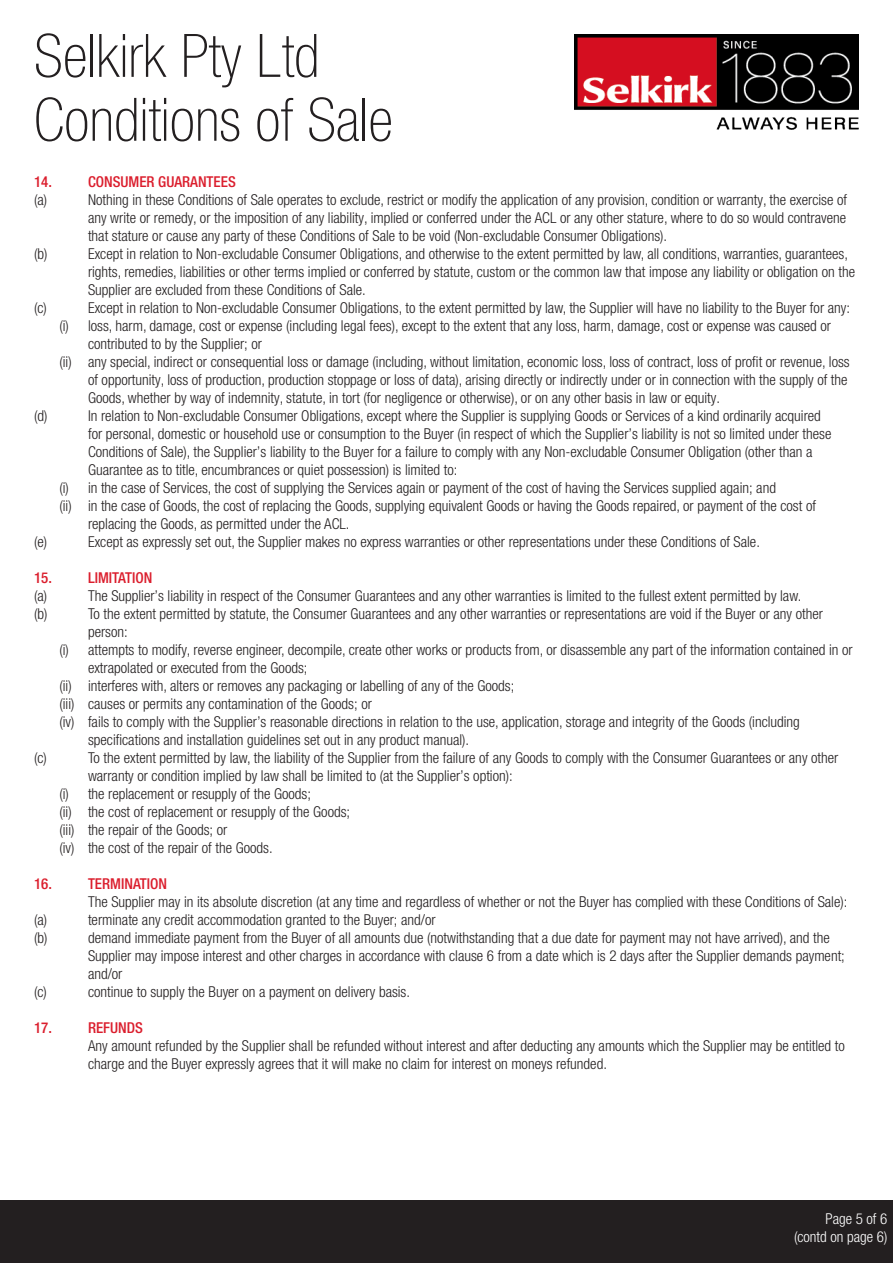
<style>
.page{position:relative;width:893px;height:1263px;background:#fff}
.page>*{position:absolute;margin:0;border:0;box-sizing:border-box;transform-origin:0 0}
.Main_Heading{font:100 condensed 60px "Helvetica Neue LT Pro";color:#231f20}
.Heading{font:300 condensed 15px/18px "Helvetica Neue LT Pro";color:#231f20}
.Heading-2{font:500 condensed 15px "Helvetica Neue LT Pro";color:#db1e2d}
.t1{font:300 condensed 15px "Helvetica Neue LT Std";color:#fff}
.s1{font-family:"Myriad Pro";font-weight:400;font-stretch:normal;font-size:18px;color:#231f20}
.s2{font-size:18px;color:#231f20}
</style>
<div class="page">
<img style="left:575px;top:34px;width:284px;height:96px">
<div style="left:0;top:1200px;width:893px;height:63px;background:#231f20"></div>
<p class="Main_Heading" style="left:34px;top:22px;width:287px">Selkirk Pty Ltd</p>
<p class="Main_Heading" style="left:34px;top:86px;width:360px">Conditions of Sale</p>
<p class="Heading-2" style="left:34px;top:173px;width:19px">14.</p>
<p class="Heading-2" style="left:88px;top:173px;width:149px">CONSUMER GUARANTEES</p>
<p class="Heading" style="left:34px;top:191px;width:15px">(a)</p>
<p class="Heading" style="left:88px;top:191px;width:761px;text-align:justify">Nothing in these Conditions of Sale operates to exclude, restrict or modify the application of any provision, condition or warranty, the exercise of any write or remedy, or the imposition of any liability, implied or conferred under the ACL or any other stature, where to do so would contravene that stature or cause any party of these Conditions of Sale to be void (Non-excludable Consumer Obligations).</p>
<p class="Heading" style="left:34px;top:245px;width:15px">(b)</p>
<p class="Heading" style="left:88px;top:245px;width:769px">Except in relation to Non-excludable Consumer Obligations, and otherwise to the extent permitted by law, all conditions, warranties, guarantees, rights, remedies, liabilities or other terms implied or conferred by statute, custom or the common law that impose any liability or obligation on the<br>Supplier are excluded from these Conditions of Sale.</p>
<p class="Heading" style="left:34px;top:299px;width:14px">(c)</p>
<p class="Heading" style="left:88px;top:299px;width:763px">Except in relation to Non-excludable Consumer Obligations, to the extent permitted by law, the Supplier will have no liability to the Buyer for any:</p>
<p class="Heading" style="left:88px;top:317px;width:745px;text-indent:-28px">(i) loss, harm, damage, cost or expense (including legal fees), except to the extent that any loss, harm, damage, cost or expense was caused or contributed to by the Supplier; or</p>
<p class="Heading" style="left:88px;top:353px;width:763px;text-indent:-28px">(ii) any special, indirect or consequential loss or damage (including, without limitation, economic loss, loss of contract, loss of profit or revenue, loss of opportunity, loss of production, production stoppage or loss of data), arising directly or indirectly under or in connection with the supply of the<br>Goods, whether by way of indemnity, statute, in tort (for negligence or otherwise), or on any other basis in law or equity.</p>
<p class="Heading" style="left:34px;top:407px;width:15px">(d)</p>
<p class="Heading" style="left:88px;top:407px;width:745px">In relation to Non-excludable Consumer Obligations, except where the Supplier is supplying Goods or Services of a kind ordinarily acquired for personal, domestic or household use or consumption to the Buyer (in respect of which the Supplier’s liability is not so limited under these Conditions of Sale), the Supplier’s liability to the Buyer for a failure to comply with any Non-excludable Consumer Obligation (other than a Guarantee as to title, encumbrances or quiet possession) is limited to:</p>
<p class="Heading" style="left:60px;top:479px;width:718px">(i) in the case of Services, the cost of supplying the Services again or payment of the cost of having the Services supplied again; and</p>
<p class="Heading" style="left:88px;top:497px;width:729px;text-indent:-28px">(ii) in the case of Goods, the cost of replacing the Goods, supplying equivalent Goods or having the Goods repaired, or payment of the cost of replacing the Goods, as permitted under the ACL.</p>
<p class="Heading" style="left:34px;top:533px;width:15px">(e)</p>
<p class="Heading" style="left:88px;top:533px;width:673px">Except as expressly set out, the Supplier makes no express warranties or other representations under these Conditions of Sale.</p>
<p class="Heading-2" style="left:34px;top:569px;width:19px">15.</p>
<p class="Heading-2" style="left:88px;top:569px;width:66px">LIMITATION</p>
<p class="Heading" style="left:34px;top:587px;width:15px">(a)</p>
<p class="Heading" style="left:88px;top:587px;width:715px">The Supplier’s liability in respect of the Consumer Guarantees and any other warranties is limited to the fullest extent permitted by law.</p>
<p class="Heading" style="left:34px;top:605px;width:15px">(b)</p>
<p class="Heading" style="left:88px;top:605px;width:736px">To the extent permitted by statute, the Consumer Guarantees and any other warranties or representations are void if the Buyer or any other person:</p>
<p class="Heading" style="left:88px;top:641px;width:766px;text-indent:-28px">(i) attempts to modify, reverse engineer, decompile, create other works or products from, or disassemble any part of the information contained in or extrapolated or executed from the Goods;</p>
<p class="Heading" style="left:60px;top:677px;width:456px">(ii) interferes with, alters or removes any packaging or labelling of any of the Goods;</p>
<p class="Heading" style="left:60px;top:695px;width:314px">(iii) causes or permits any contamination of the Goods; or</p>
<p class="Heading" style="left:88px;top:713px;width:713px;text-indent:-28px">(iv) fails to comply with the Supplier’s reasonable directions in relation to the use, application, storage and integrity of the Goods (including specifications and installation guidelines set out in any product manual).</p>
<p class="Heading" style="left:34px;top:749px;width:14px">(c)</p>
<p class="Heading" style="left:88px;top:749px;width:752px">To the extent permitted by law, the liability of the Supplier from the failure of any Goods to comply with the Consumer Guarantees or any other warranty or condition implied by law shall be limited to (at the Supplier’s option):</p>
<p class="Heading" style="left:60px;top:785px;width:253px">(i) the replacement or resupply of the Goods;</p>
<p class="Heading" style="left:60px;top:803px;width:292px">(ii) the cost of replacement or resupply of the Goods;</p>
<p class="Heading" style="left:60px;top:821px;width:169px">(iii) the repair of the Goods; or</p>
<p class="Heading" style="left:60px;top:839px;width:215px">(iv) the cost of the repair of the Goods.</p>
<p class="Heading-2" style="left:34px;top:875px;width:19px">16.</p>
<p class="Heading-2" style="left:88px;top:875px;width:81px">TERMINATION</p>
<p class="Heading" style="left:88px;top:893px;width:761px">The Supplier may in its absolute discretion (at any time and regardless of whether or not the Buyer has complied with these Conditions of Sale):</p>
<p class="Heading" style="left:34px;top:911px;width:15px">(a)</p>
<p class="Heading" style="left:88px;top:911px;width:349px">terminate any credit accommodation granted to the Buyer; and/or</p>
<p class="Heading" style="left:34px;top:929px;width:15px">(b)</p>
<p class="Heading" style="left:88px;top:929px;width:758px">demand immediate payment from the Buyer of all amounts due (notwithstanding that a due date for payment may not have arrived), and the<br>Supplier may impose interest and other charges in accordance with clause 6 from a date which is 2 days after the Supplier demands payment; and/or</p>
<p class="Heading" style="left:34px;top:983px;width:14px">(c)</p>
<p class="Heading" style="left:88px;top:983px;width:324px">continue to supply the Buyer on a payment on delivery basis.</p>
<p class="Heading-2" style="left:34px;top:1019px;width:19px">17.</p>
<p class="Heading-2" style="left:88px;top:1019px;width:57px">REFUNDS</p>
<p class="Heading" style="left:88px;top:1037px;width:758px">Any amount refunded by the Supplier shall be refunded without interest and after deducting any amounts which the Supplier may be entitled to charge and the Buyer expressly agrees that it will make no claim for interest on moneys refunded.</p>
<p class="t1" style="left:764px;top:1210px;width:125px"><span class="s1">1.</span> <span class="s2">Page</span> Page 5 of 6</p>
<p class="t1" style="left:768px;top:1228px;width:120px"><span class="s1">2.</span> (contd on page 6)</p>
</div>
